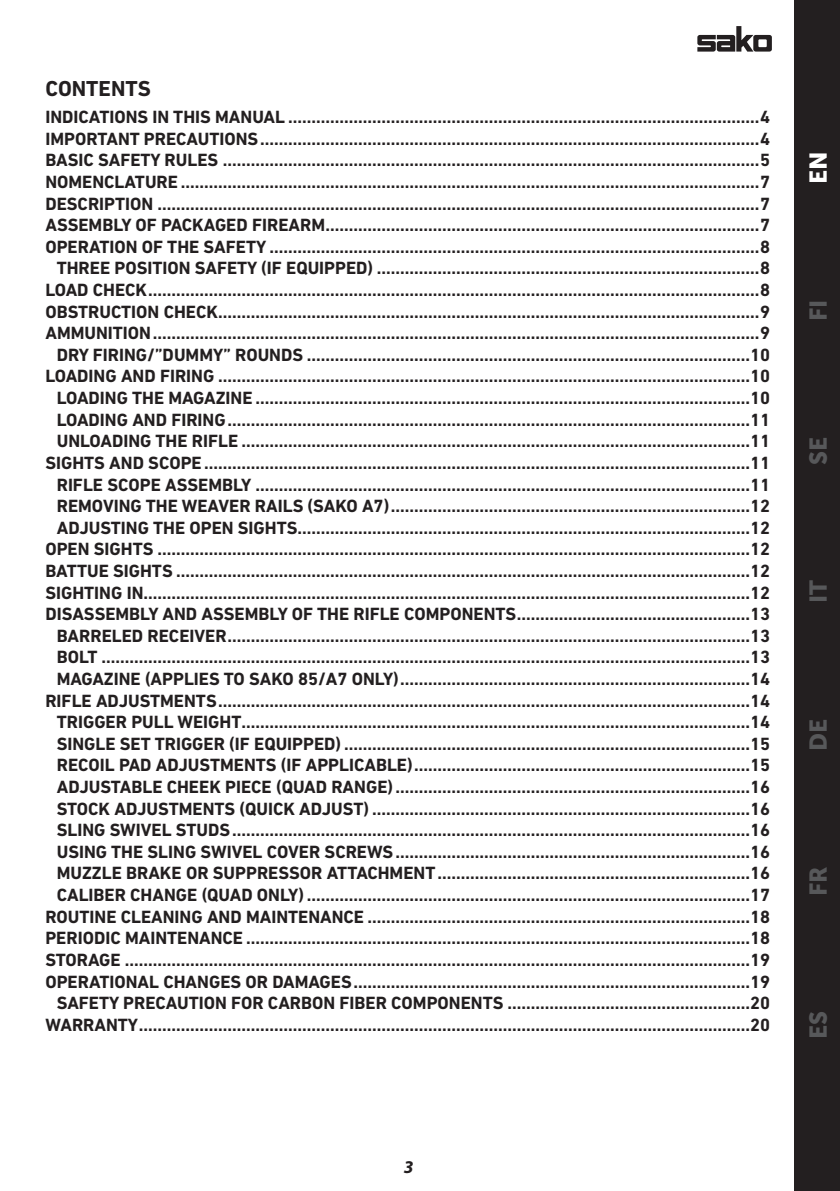
<style>
.page{position:relative;width:840px;height:1191px;background:#fff}
.page>*{position:absolute;margin:0;border:0;box-sizing:border-box;transform-origin:0 0}
.t1{font:24px "Museo Sans 900";color:#57585a}
.t2{font:24px "Museo Sans 900";color:#fff}
.Title_1{font:700 22px "DIN Next LT Pro";color:#231f20}
.t3{font:700 18px "DIN Next LT Pro";color:#231f20}
.t4{font:italic 700 18px "Myriad Pro";color:#231f20}
</style>
<div class="page">
<svg style="left:697px;top:26px;width:74px;height:26px"></svg>
<div style="left:794px;top:0;width:45px;height:1191px;background:#231f20"></div>
<p class="Title_1" style="left:45px;top:76px;width:107px">CONTENTS</p>
<p class="t3" style="left:45px;top:106px;width:725px">INDICATIONS IN THIS MANUAL .....................................................................................................4</p>
<p class="t3" style="left:45px;top:128px;width:725px">IMPORTANT PRECAUTIONS...........................................................................................................4</p>
<p class="t3" style="left:45px;top:150px;width:725px">BASIC SAFETY RULES ...................................................................................................................5</p>
<p class="t3" style="left:45px;top:171px;width:725px">NOMENCLATURE ............................................................................................................................7</p>
<p class="t3" style="left:45px;top:193px;width:725px">DESCRIPTION .................................................................................................................................7</p>
<p class="t3" style="left:45px;top:214px;width:725px">ASSEMBLY OF PACKAGED FIREARM.............................................................................................7</p>
<p class="t3" style="left:45px;top:236px;width:725px">OPERATION OF THE SAFETY .........................................................................................................8</p>
<p class="t3" style="left:57px;top:258px;width:714px">THREE POSITION SAFETY (IF EQUIPPED) ..................................................................................8</p>
<p class="t3" style="left:45px;top:279px;width:725px">LOAD CHECK...................................................................................................................................8</p>
<p class="t3" style="left:45px;top:301px;width:725px">OBSTRUCTION CHECK....................................................................................................................9</p>
<p class="t3" style="left:45px;top:322px;width:725px">AMMUNITION..................................................................................................................................9</p>
<p class="t3" style="left:57px;top:344px;width:714px">DRY FIRING/”DUMMY” ROUNDS ...............................................................................................10</p>
<p class="t3" style="left:45px;top:366px;width:725px">LOADING AND FIRING ..................................................................................................................10</p>
<p class="t3" style="left:57px;top:387px;width:714px">LOADING THE MAGAZINE ..........................................................................................................10</p>
<p class="t3" style="left:57px;top:409px;width:714px">LOADING AND FIRING................................................................................................................11</p>
<p class="t3" style="left:57px;top:430px;width:714px">UNLOADING THE RIFLE .............................................................................................................11</p>
<p class="t3" style="left:45px;top:452px;width:725px">SIGHTS AND SCOPE.....................................................................................................................11</p>
<p class="t3" style="left:57px;top:474px;width:714px">RIFLE SCOPE ASSEMBLY ..........................................................................................................11</p>
<p class="t3" style="left:57px;top:495px;width:714px">REMOVING THE WEAVER RAILS (SAKO A7).............................................................................12</p>
<p class="t3" style="left:57px;top:517px;width:714px">ADJUSTING THE OPEN SIGHTS.................................................................................................12</p>
<p class="t3" style="left:45px;top:538px;width:725px">OPEN SIGHTS ...............................................................................................................................12</p>
<p class="t3" style="left:45px;top:560px;width:725px">BATTUE SIGHTS ...........................................................................................................................12</p>
<p class="t3" style="left:45px;top:582px;width:725px">SIGHTING IN..................................................................................................................................12</p>
<p class="t3" style="left:45px;top:603px;width:725px">DISASSEMBLY AND ASSEMBLY OF THE RIFLE COMPONENTS..................................................13</p>
<p class="t3" style="left:57px;top:625px;width:714px">BARRELED RECEIVER................................................................................................................13</p>
<p class="t3" style="left:57px;top:646px;width:714px">BOLT ...........................................................................................................................................13</p>
<p class="t3" style="left:57px;top:668px;width:714px">MAGAZINE (APPLIES TO SAKO 85/A7 ONLY)...........................................................................14</p>
<p class="t3" style="left:45px;top:690px;width:725px">RIFLE ADJUSTMENTS..................................................................................................................14</p>
<p class="t3" style="left:57px;top:711px;width:714px">TRIGGER PULL WEIGHT.............................................................................................................14</p>
<p class="t3" style="left:57px;top:733px;width:714px">SINGLE SET TRIGGER (IF EQUIPPED) .......................................................................................15</p>
<p class="t3" style="left:57px;top:754px;width:714px">RECOIL PAD ADJUSTMENTS (IF APPLICABLE)........................................................................15</p>
<p class="t3" style="left:57px;top:776px;width:714px">ADJUSTABLE CHEEK PIECE (QUAD RANGE)............................................................................16</p>
<p class="t3" style="left:57px;top:798px;width:714px">STOCK ADJUSTMENTS (QUICK ADJUST) .................................................................................16</p>
<p class="t3" style="left:57px;top:819px;width:714px">SLING SWIVEL STUDS...............................................................................................................16</p>
<p class="t3" style="left:57px;top:841px;width:714px">USING THE SLING SWIVEL COVER SCREWS............................................................................16</p>
<p class="t3" style="left:57px;top:862px;width:714px">MUZZLE BRAKE OR SUPPRESSOR ATTACHMENT...................................................................16</p>
<p class="t3" style="left:57px;top:884px;width:714px">CALIBER CHANGE (QUAD ONLY)...............................................................................................17</p>
<p class="t3" style="left:45px;top:906px;width:725px">ROUTINE CLEANING AND MAINTENANCE ..................................................................................18</p>
<p class="t3" style="left:45px;top:927px;width:725px">PERIODIC MAINTENANCE ............................................................................................................18</p>
<p class="t3" style="left:45px;top:949px;width:725px">STORAGE ......................................................................................................................................19</p>
<p class="t3" style="left:45px;top:970px;width:725px">OPERATIONAL CHANGES OR DAMAGES.....................................................................................19</p>
<p class="t3" style="left:57px;top:992px;width:714px">SAFETY PRECAUTION FOR CARBON FIBER COMPONENTS ....................................................20</p>
<p class="t3" style="left:45px;top:1014px;width:725px">WARRANTY...................................................................................................................................20</p>
<h1 class="t2" style="left:804px;top:184px;width:34px;rotate:-90deg">EN</h1>
<h1 class="t1" style="left:804px;top:321px;width:23px;rotate:-90deg">FI</h1>
<h1 class="t1" style="left:804px;top:465px;width:30px;rotate:-90deg">SE</h1>
<h1 class="t1" style="left:804px;top:603px;width:25px;rotate:-90deg">IT</h1>
<h1 class="t1" style="left:804px;top:750px;width:34px;rotate:-90deg">DE</h1>
<h1 class="t1" style="left:804px;top:895px;width:31px;rotate:-90deg">FR</h1>
<h1 class="t1" style="left:804px;top:1039px;width:30px;rotate:-90deg">ES</h1>
<p class="t4" style="left:403px;top:1155px;width:11px">3</p>
</div>
